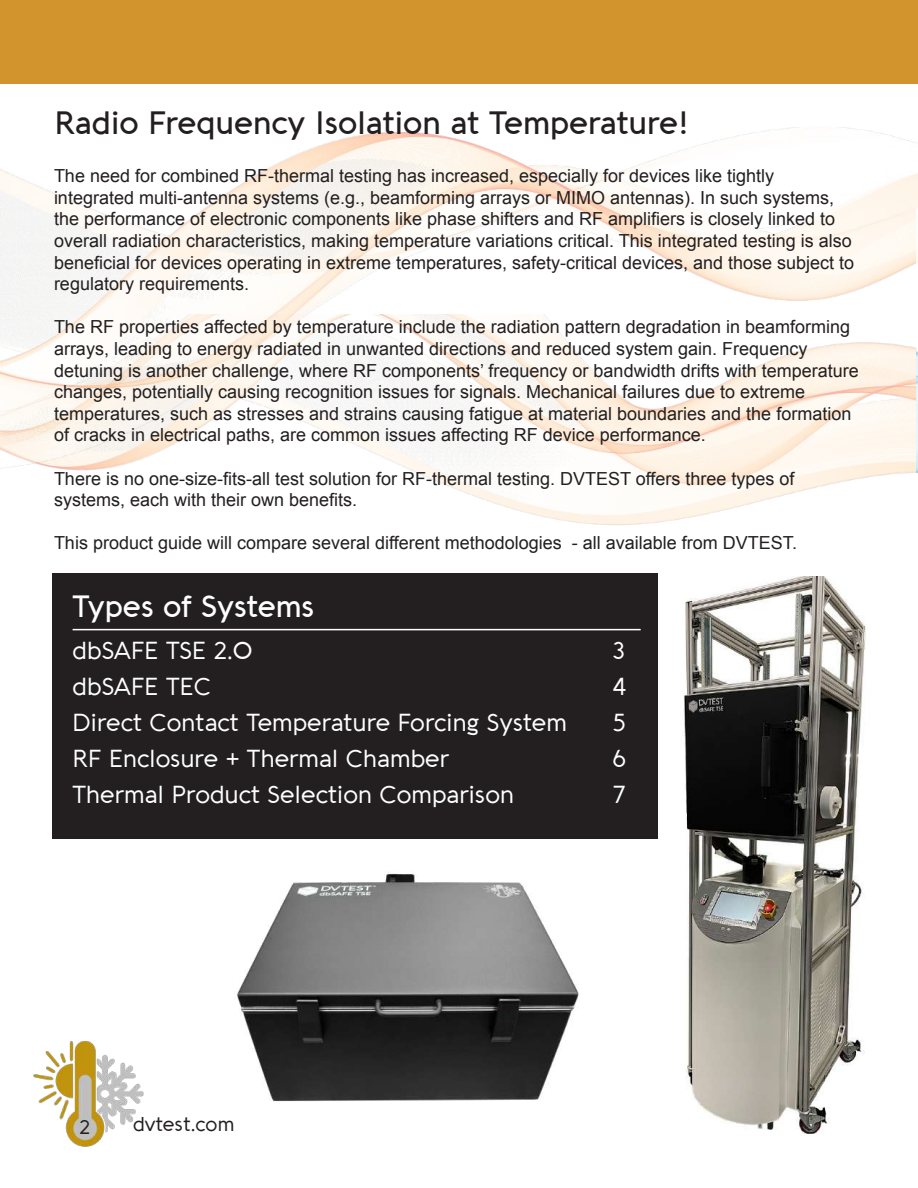
<style>
.page{position:relative;width:918px;height:1188px;background:#fff}
.page>*{position:absolute;margin:0;border:0;box-sizing:border-box;transform-origin:0 0}
.t1{font:500 31.5px "Aquawax";color:#231f20}
.t2{font:500 30px "Aquawax";color:#fff}
.t3{font:24px "Aquawax";color:#fff}
.t4{font:19.5px "Aquawax";letter-spacing:.01em;color:#231f20}
.t5{font:18px/21.6px "Arial";color:#231f20}
</style>
<div class="page">
<img style="left:33px;top:1040px;width:111px;height:107px">
<div style="left:53px;top:573px;width:605px;height:265px;background:#231f20"></div>
<img style="left:52px;top:476px;width:823px;height:116px">
<img style="left:0;top:0;width:918px;height:476px">
<img style="left:917px;top:109px;width:1px;height:367px">
<hr style="left:73px;top:629px;width:568px;height:1px;background:#fff">
<img style="left:674px;top:576px;width:201px;height:557px">
<img style="left:237px;top:872px;width:342px;height:230px">
<h1 class="t1" style="left:55px;top:105px;width:636px">Radio Frequency Isolation at Temperature!</h1>
<p class="t5" style="left:54px;top:165px;width:802px">The need for combined RF-thermal testing has increased, especially for devices like tightly integrated multi-antenna systems (e.g., beamforming arrays or MIMO antennas). In such systems, the performance of electronic components like phase shifters and RF amplifiers is closely linked to overall radiation characteristics, making temperature variations critical. This integrated testing is also beneficial for devices operating in extreme temperatures, safety-critical devices, and those subject to regulatory requirements.</p>
<p class="t5" style="left:54px;top:316px;width:806px">The RF properties affected by temperature include the radiation pattern degradation in beamforming arrays, leading to energy radiated in unwanted directions and reduced system gain. Frequency detuning is another challenge, where RF components’ frequency or bandwidth drifts with temperature changes, potentially causing recognition issues for signals. Mechanical failures due to extreme temperatures, such as stresses and strains causing fatigue at material boundaries and the formation of cracks in electrical paths, are common issues affecting RF device performance.</p>
<p class="t5" style="left:54px;top:468px;width:742px">There is no one-size-fits-all test solution for RF-thermal testing. DVTEST offers three types of systems, each with their own benefits.</p>
<p class="t5" style="left:54px;top:532px;width:745px">This product guide will compare several different methodologies - all available from DVTEST.</p>
<h2 class="t2" style="left:73px;top:588px;width:243px">Types of Systems</h2>
<h3 class="t3" style="left:73px;top:636px;width:181px">dbSAFE TSE 2.0</h3>
<h3 class="t3" style="left:613px;top:636px;width:14px">3</h3>
<h3 class="t3" style="left:73px;top:672px;width:140px">dbSAFE TEC</h3>
<h3 class="t3" style="left:613px;top:672px;width:15px">4</h3>
<h3 class="t3" style="left:73px;top:708px;width:496px">Direct Contact Temperature Forcing System</h3>
<h3 class="t3" style="left:613px;top:708px;width:15px">5</h3>
<h3 class="t3" style="left:73px;top:744px;width:378px">RF Enclosure + Thermal Chamber</h3>
<h3 class="t3" style="left:613px;top:744px;width:14px">6</h3>
<h3 class="t3" style="left:73px;top:780px;width:443px">Thermal Product Selection Comparison</h3>
<h3 class="t3" style="left:613px;top:780px;width:15px">7</h3>
<p class="t4" style="left:79px;top:1116px;width:13px">2</p>
<p class="t4" style="left:133px;top:1112px;width:103px">dvtest.com</p>
</div>
